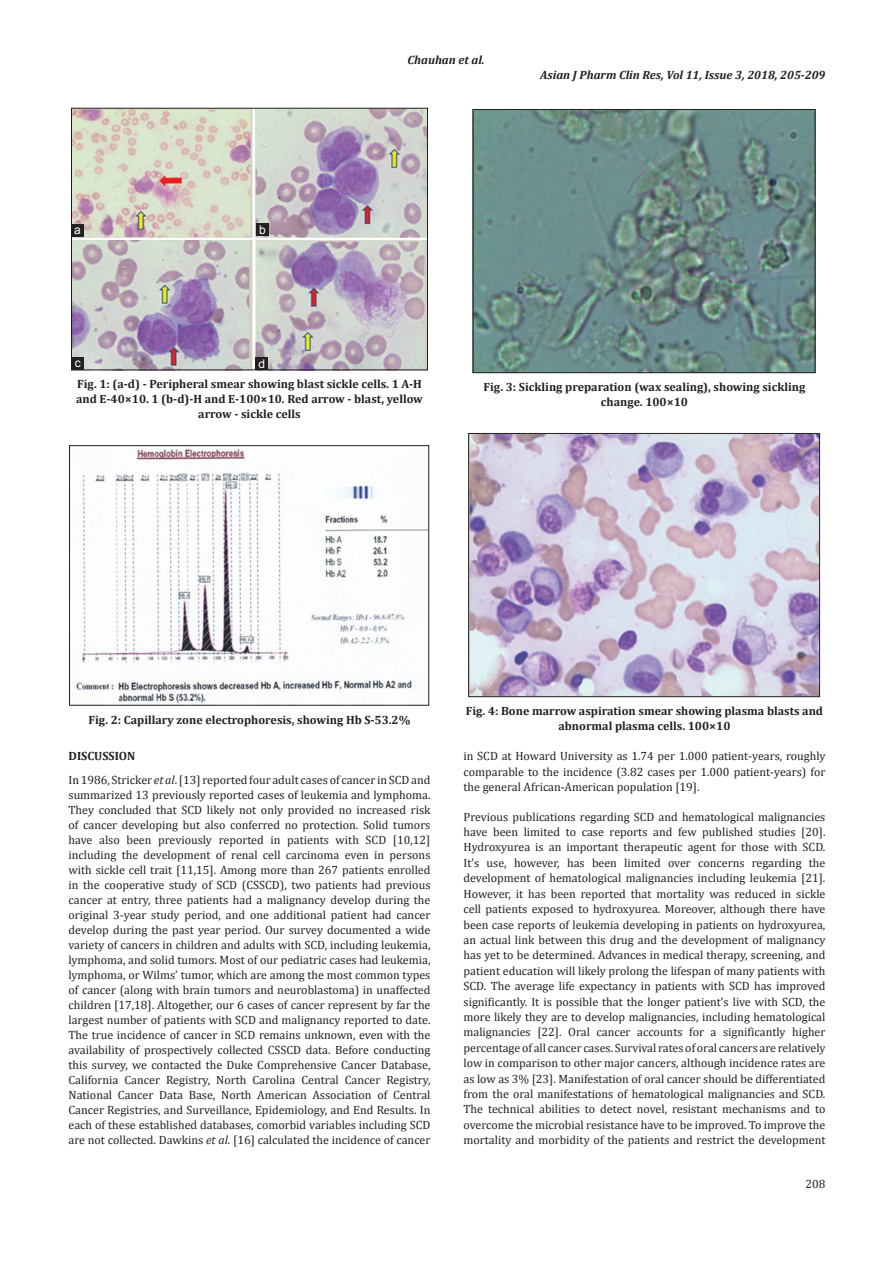
<style>
.page{position:relative;width:894px;height:1263px;background:#fff}
.page>*{position:absolute;margin:0;border:0;box-sizing:border-box;transform-origin:0 0}
.TX{font:12px/15px "Cambria";color:#231f20;text-align:justify}
.FGC{font:700 12px/15px "Cambria";color:#231f20;text-align:center}
.t1{font:italic 700 12px "Cambria";color:#231f20}
.LABEL{font:12px "Arial";color:#fff}
.s1{font-style:italic}
</style>
<div class="page">
<img style="left:76px;top:449px;width:351px;height:254px">
<div style="left:69px;top:445px;width:360px;height:260px;border:1px solid #231f20"></div>
<img style="left:475px;top:111px;width:338px;height:260px">
<div style="left:473px;top:109px;width:342px;height:264px;border:1px solid #231f20"></div>
<img style="left:470px;top:435px;width:347px;height:260px">
<div style="left:468px;top:433px;width:351px;height:264px;border:1px solid #231f20"></div>
<img style="left:73px;top:110px;width:352px;height:258px">
<div style="left:71px;top:108px;width:356px;height:262px;border:1px solid #231f20"></div>
<div style="left:71px;top:225px;width:13px;height:12px;background:#231f20"></div>
<div style="left:256px;top:223px;width:13px;height:13px;background:#231f20"></div>
<div style="left:71px;top:357px;width:13px;height:13px;background:#231f20"></div>
<div style="left:255px;top:357px;width:13px;height:13px;background:#231f20"></div>
<p class="LABEL" style="left:74px;top:222px;width:8px">a</p>
<p class="LABEL" style="left:259px;top:222px;width:8px">b</p>
<p class="LABEL" style="left:75px;top:354px;width:7px">c</p>
<p class="LABEL" style="left:258px;top:355px;width:8px">d</p>
<p class="t1" style="left:407px;top:51px;width:78px">Chauhan et al.</p>
<p class="t1" style="left:540px;top:66px;width:287px">Asian J Pharm Clin Res, Vol 11, Issue 3, 2018, 205-209</p>
<p class="FGC" style="left:76px;top:376px;width:348px">Fig. 1: (a-d) - Peripheral smear showing blast sickle cells. 1 A-H and E-40×10. 1 (b-d)-H and E-100×10. Red arrow - blast, yellow arrow - sickle cells</p>
<p class="FGC" style="left:483px;top:379px;width:323px">Fig. 3: Sickling preparation (wax sealing), showing sickling change. 100×10</p>
<p class="FGC" style="left:88px;top:712px;width:323px">Fig. 2: Capillary zone electrophoresis, showing Hb S-53.2%</p>
<h1 class="FGC" style="left:68px;top:748px;width:68px">DISCUSSION</h1>
<p class="TX" style="left:68px;top:772px;width:363px">In 1986, Stricker <span class="s1">et al</span>. [13] reported four adult cases of cancer in SCD and summarized 13 previously reported cases of leukemia and lymphoma.<br>They concluded that SCD likely not only provided no increased risk of cancer developing but also conferred no protection. Solid tumors have also been previously reported in patients with SCD [10,12] including the development of renal cell carcinoma even in persons with sickle cell trait [11,15]. Among more than 267 patients enrolled in the cooperative study of SCD (CSSCD), two patients had previous cancer at entry, three patients had a malignancy develop during the original 3-year study period, and one additional patient had cancer develop during the past year period. Our survey documented a wide variety of cancers in children and adults with SCD, including leukemia, lymphoma, and solid tumors. Most of our pediatric cases had leukemia, lymphoma, or Wilms’ tumor, which are among the most common types of cancer (along with brain tumors and neuroblastoma) in unaffected children [17,18]. Altogether, our 6 cases of cancer represent by far the largest number of patients with SCD and malignancy reported to date.<br>The true incidence of cancer in SCD remains unknown, even with the availability of prospectively collected CSSCD data. Before conducting this survey, we contacted the Duke Comprehensive Cancer Database, California Cancer Registry, North Carolina Central Cancer Registry, National Cancer Data Base, North American Association of Central Cancer Registries, and Surveillance, Epidemiology, and End Results. In each of these established databases, comorbid variables including SCD are not collected. Dawkins <span class="s1">et al</span>. [16] calculated the incidence of cancer</p>
<p class="FGC" style="left:465px;top:703px;width:359px">Fig. 4: Bone marrow aspiration smear showing plasma blasts and abnormal plasma cells. 100×10</p>
<p class="TX" style="left:463px;top:748px;width:363px;line-height:15.5px">in SCD at Howard University as 1.74 per 1.000 patient-years, roughly comparable to the incidence (3.82 cases per 1.000 patient-years) for the general African-American population [19].</p>
<p class="TX" style="left:463px;top:808px;width:363px;line-height:15.5px">Previous publications regarding SCD and hematological malignancies have been limited to case reports and few published studies [20].<br>Hydroxyurea is an important therapeutic agent for those with SCD.<br>It’s use, however, has been limited over concerns regarding the development of hematological malignancies including leukemia [21].<br>However, it has been reported that mortality was reduced in sickle cell patients exposed to hydroxyurea. Moreover, although there have been case reports of leukemia developing in patients on hydroxyurea, an actual link between this drug and the development of malignancy has yet to be determined. Advances in medical therapy, screening, and patient education will likely prolong the lifespan of many patients with SCD. The average life expectancy in patients with SCD has improved significantly. It is possible that the longer patient’s live with SCD, the more likely they are to develop malignancies, including hematological malignancies [22]. Oral cancer accounts for a significantly higher percentage of all cancer cases. Survival rates of oral cancers are relatively low in comparison to other major cancers, although incidence rates are as low as 3% [23]. Manifestation of oral cancer should be differentiated from the oral manifestations of hematological malignancies and SCD.<br>The technical abilities to detect novel, resistant mechanisms and to overcome the microbial resistance have to be improved. To improve the mortality and morbidity of the patients and restrict the development</p>
<p class="TX" style="left:805px;top:1176px;width:21px">208</p>
</div>
